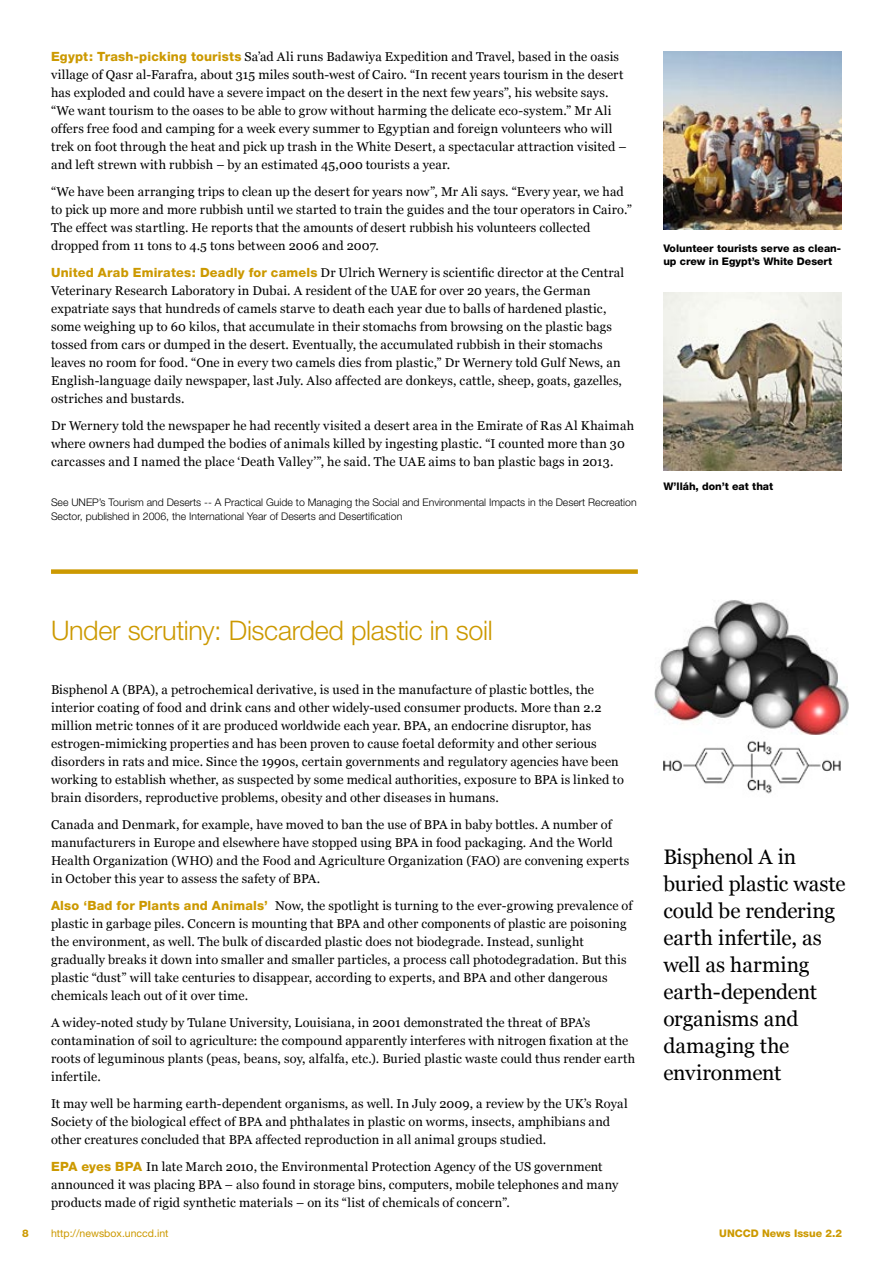
<style>
.page{position:relative;width:893px;height:1263px;background:#fff}
.page>*{position:absolute;margin:0;border:0;box-sizing:border-box;transform-origin:0 0}
.t1{font:300 27px "Helvetica Neue";letter-spacing:-.015em;color:#c90}
.t2{font:21px/27px "Georgia";letter-spacing:-.005em;color:#000}
.t3{font:12.75px/18px "Georgia";letter-spacing:.01em;color:#000}
.t4{font:300 10.5px/13.5px "Helvetica Neue";color:#000}
.t5{font:800 10.5px/13.5px "Helvetica Neue";color:#000}
.t6{font:10.5px "Helvetica Neue";color:#c90}
.t7{font:800 10.5px "Helvetica Neue";color:#c90}
.s1{font-family:"Helvetica Neue";font-weight:800;color:#c90}
</style>
<div class="page">
<div style="left:51px;top:569px;width:587px;height:5px;background:#c90"></div>
<img style="left:663px;top:51px;width:179px;height:179px">
<img style="left:663px;top:292px;width:179px;height:179px">
<img style="left:655px;top:600px;width:194px;height:135px">
<img style="left:663px;top:740px;width:178px;height:54px">
<p class="t3" style="left:51px;top:47px;width:577px"><span class="s1">Egypt: Trash-picking tourists</span> Sa’ad Ali runs Badawiya Expedition and Travel, based in the oasis village of Qasr al-Farafra, about 315 miles south-west of Cairo. “In recent years tourism in the desert has exploded and could have a severe impact on the desert in the next few years”, his website says. “We want tourism to the oases to be able to grow without harming the delicate eco-system.” Mr Ali offers free food and camping for a week every summer to Egyptian and foreign volunteers who will trek on foot through the heat and pick up trash in the White Desert, a spectacular attraction visited – and left strewn with rubbish – by an estimated 45,000 tourists a year.</p>
<p class="t3" style="left:51px;top:182px;width:583px">“We have been arranging trips to clean up the desert for years now”, Mr Ali says. “Every year, we had to pick up more and more rubbish until we started to train the guides and the tour operators in Cairo.” The effect was startling. He reports that the amounts of desert rubbish his volunteers collected dropped from 11 tons to 4.5 tons between 2006 and 2007.</p>
<p class="t3" style="left:51px;top:263px;width:575px"><span class="s1">United Arab Emirates: Deadly for camels</span> Dr Ulrich Wernery is scientific director at the Central Veterinary Research Laboratory in Dubai. A resident of the UAE for over 20 years, the German expatriate says that hundreds of camels starve to death each year due to balls of hardened plastic, some weighing up to 60 kilos, that accumulate in their stomachs from browsing on the plastic bags tossed from cars or dumped in the desert. Eventually, the accumulated rubbish in their stomachs leaves no room for food. “One in every two camels dies from plastic,” Dr Wernery told Gulf News, an English-language daily newspaper, last July. Also affected are donkeys, cattle, sheep, goats, gazelles, ostriches and bustards.</p>
<p class="t3" style="left:51px;top:416px;width:585px">Dr Wernery told the newspaper he had recently visited a desert area in the Emirate of Ras Al Khaimah where owners had dumped the bodies of animals killed by ingesting plastic. “I counted more than 30 carcasses and I named the place ‘Death Valley’”, he said. The UAE aims to ban plastic bags in 2013.</p>
<p class="t4" style="left:51px;top:496px;width:587px">See UNEP’s Tourism and Deserts -- A Practical Guide to Managing the Social and Environmental Impacts in the Desert Recreation<br>Sector, published in 2006, the International Year of Deserts and Desertification</p>
<p class="t5" style="left:663px;top:241px;width:179px">Volunteer tourists serve as clean&shy;up crew in Egypt’s White Desert</p>
<p class="t5" style="left:663px;top:479px;width:111px">W’lláh, don’t eat that</p>
<h1 class="t1" style="left:51px;top:614px;width:443px">Under scrutiny: Discarded plastic in soil</h1>
<p class="t3" style="left:51px;top:680px;width:574px">Bisphenol A (BPA), a petrochemical derivative, is used in the manufacture of plastic bottles, the interior coating of food and drink cans and other widely-used consumer products. More than 2.2 million metric tonnes of it are produced worldwide each year. BPA, an endocrine disruptor, has estrogen-mimicking properties and has been proven to cause foetal deformity and other serious disorders in rats and mice. Since the 1990s, certain governments and regulatory agencies have been working to establish whether, as suspected by some medical authorities, exposure to BPA is linked to brain disorders, reproductive problems, obesity and other diseases in humans.</p>
<p class="t3" style="left:51px;top:815px;width:580px">Canada and Denmark, for example, have moved to ban the use of BPA in baby bottles. A number of manufacturers in Europe and elsewhere have stopped using BPA in food packaging. And the World Health Organization (WHO) and the Food and Agriculture Organization (FAO) are convening experts in October this year to assess the safety of BPA.</p>
<p class="t3" style="left:51px;top:896px;width:583px"><span class="s1">Also ‘Bad for Plants and Animals’</span> Now, the spotlight is turning to the ever-growing prevalence of plastic in garbage piles. Concern is mounting that BPA and other components of plastic are poisoning the environment, as well. The bulk of discarded plastic does not biodegrade. Instead, sunlight gradually breaks it down into smaller and smaller particles, a process call photodegradation. But this plastic “dust” will take centuries to disappear, according to experts, and BPA and other dangerous chemicals leach out of it over time.</p>
<p class="t3" style="left:51px;top:1013px;width:586px">A widey-noted study by Tulane University, Louisiana, in 2001 demonstrated the threat of BPA’s contamination of soil to agriculture: the compound apparently interferes with nitrogen fixation at the roots of leguminous plants (peas, beans, soy, alfalfa, etc.). Buried plastic waste could thus render earth infertile.</p>
<p class="t3" style="left:51px;top:1094px;width:578px">It may well be harming earth-dependent organisms, as well. In July 2009, a review by the UK’s Royal<br>Society of the biological effect of BPA and phthalates in plastic on worms, insects, amphibians and other creatures concluded that BPA affected reproduction in all animal groups studied.</p>
<p class="t3" style="left:51px;top:1157px;width:569px"><span class="s1">EPA eyes BPA</span> In late March 2010, the Environmental Protection Agency of the US government announced it was placing BPA – also found in storage bins, computers, mobile telephones and many products made of rigid synthetic materials – on its “list of chemicals of concern”.</p>
<h2 class="t2" style="left:663px;top:843px;width:184px">Bisphenol A in buried plastic waste could be rendering earth infertile, as well as harming earth-dependent organisms and damaging the environment</h2>
<p class="t7" style="left:22px;top:1227px;width:8px">8</p>
<p class="t6" style="left:51px;top:1227px;width:119px">http://newsbox.unccd.int</p>
<p class="t7" style="left:719px;top:1227px;width:124px">UNCCD News Issue 2.2</p>
</div>
